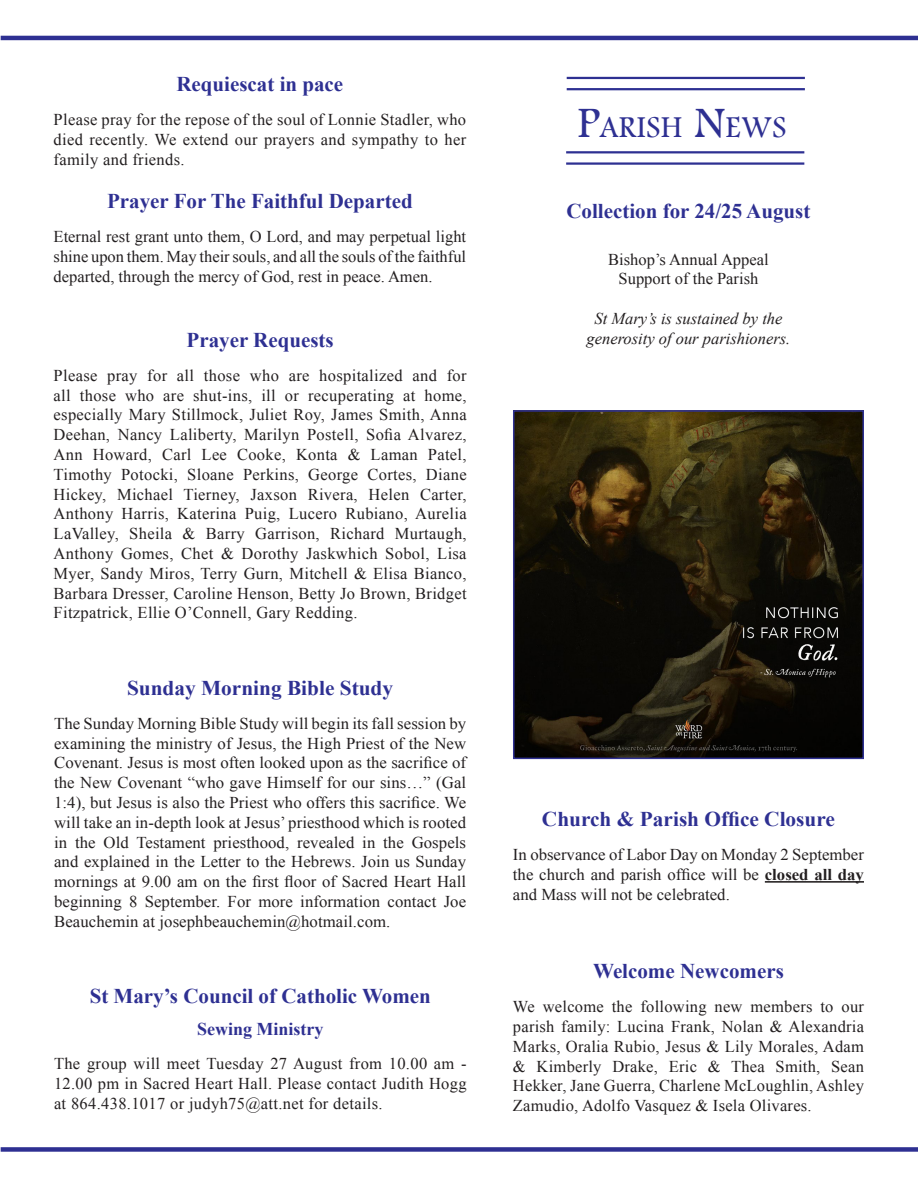
<style>
.page{position:relative;width:918px;height:1188px;background:#fff}
.page>*{position:absolute;margin:0;border:0;box-sizing:border-box;transform-origin:0 0}
.t1{font:31.5px "Footlight MT Light";letter-spacing:.015em;color:#2e3092}
.Paragraph_Style_1{font:700 21px "Times New Roman";color:#2e3092}
.t2{font:700 18px "Times New Roman";color:#2e3092}
.Paragraph_Style_1-2{font:16.5px/19.8px "Times New Roman";letter-spacing:.015em;color:#231f20;text-align:justify}
.Paragraph_Style_1-3{font:italic 16.5px "Times New Roman";color:#231f20}
.s1{font-size:45px}
.s2{font-weight:700}
</style>
<div class="page">
<hr style="left:1px;top:36px;width:917px;height:4px;background:#2e3092">
<div style="left:1px;top:1147px;width:917px;height:5px;background:#2e3092"></div>
<hr style="left:567px;top:77px;width:238px;height:2px;background:#2e3092">
<hr style="left:567px;top:88px;width:238px;height:2px;background:#2e3092">
<hr style="left:566px;top:151px;width:238px;height:2px;background:#2e3092">
<hr style="left:566px;top:162px;width:238px;height:3px;background:#2e3092">
<img style="left:516px;top:413px;width:345px;height:343px">
<div style="left:513px;top:410px;width:351px;height:349px;border:2px solid #2e3092"></div>
<hr style="left:765px;top:881px;width:99px;height:2px;background:#231f20">
<p class="Paragraph_Style_1" style="left:176px;top:70px;width:168px">Requiescat in pace</p>
<p class="Paragraph_Style_1-2" style="left:54px;top:110px;width:414px">Please pray for the repose of the soul of Lonnie Stadler, who died recently. We extend our prayers and sympathy to her family and friends.</p>
<p class="Paragraph_Style_1" style="left:107px;top:187px;width:307px">Prayer For The Faithful Departed</p>
<p class="Paragraph_Style_1-2" style="left:54px;top:227px;width:414px">Eternal rest grant unto them, O Lord, and may perpetual light shine upon them. May their souls, and all the souls of the faithful departed, through the mercy of God, rest in peace. Amen.</p>
<p class="Paragraph_Style_1" style="left:187px;top:325px;width:149px">Prayer Requests</p>
<p class="Paragraph_Style_1-2" style="left:54px;top:365px;width:415px">Please pray for all those who are hospitalized and for all those who are shut-ins, ill or recuperating at home, especially Mary Stillmock, Juliet Roy, James Smith, Anna Deehan, Nancy Laliberty, Marilyn Postell, Sofia Alvarez, Ann Howard, Carl Lee Cooke, Konta &amp; Laman Patel, Timothy Potocki, Sloane Perkins, George Cortes, Diane Hickey, Michael Tierney, Jaxson Rivera, Helen Carter, Anthony Harris, Katerina Puig, Lucero Rubiano, Aurelia LaValley, Sheila &amp; Barry Garrison, Richard Murtaugh, Anthony Gomes, Chet &amp; Dorothy Jaskwhich Sobol, Lisa Myer, Sandy Miros, Terry Gurn, Mitchell &amp; Elisa Bianco, Barbara Dresser, Caroline Henson, Betty Jo Brown, Bridget Fitzpatrick, Ellie O’Connell, Gary Redding.</p>
<p class="Paragraph_Style_1" style="left:127px;top:673px;width:268px">Sunday Morning Bible Study</p>
<p class="Paragraph_Style_1-2" style="left:54px;top:713px;width:414px">The Sunday Morning Bible Study will begin its fall session by examining the ministry of Jesus, the High Priest of the New Covenant. Jesus is most often looked upon as the sacrifice of the New Covenant “who gave Himself for our sins…” (Gal 1:4), but Jesus is also the Priest who offers this sacrifice. We will take an in-depth look at Jesus’ priesthood which is rooted in the Old Testament priesthood, revealed in the Gospels and explained in the Letter to the Hebrews. Join us Sunday mornings at 9.00 am on the first floor of Sacred Heart Hall beginning 8 September. For more information contact Joe Beauchemin at josephbeauchemin@hotmail.com.</p>
<p class="Paragraph_Style_1" style="left:90px;top:981px;width:343px">St Mary’s Council of Catholic Women</p>
<p class="t2" style="left:197px;top:1017px;width:128px">Sewing Ministry</p>
<p class="Paragraph_Style_1-2" style="left:54px;top:1054px;width:414px">The group will meet Tuesday 27 August from 10.00 am - 12.00 pm in Sacred Heart Hall. Please contact Judith Hogg at 864.438.1017 or judyh75@att.net for details.</p>
<p class="t1" style="left:577px;top:108px;width:210px"><span class="s1">P</span>ARISH <span class="s1">N</span>EWS</p>
<p class="Paragraph_Style_1" style="left:566px;top:196px;width:246px">Collection for 24/25 August</p>
<p class="Paragraph_Style_1-2" style="left:608px;top:249px;width:162px">Bishop’s Annual Appeal</p>
<p class="Paragraph_Style_1-2" style="left:619px;top:269px;width:141px">Support of the Parish</p>
<p class="Paragraph_Style_1-3" style="left:594px;top:307px;width:190px">St Mary’s is sustained by the</p>
<p class="Paragraph_Style_1-3" style="left:587px;top:327px;width:205px">generosity of our parishioners.</p>
<p class="Paragraph_Style_1" style="left:542px;top:805px;width:295px">Church &amp; Parish Office Closure</p>
<p class="Paragraph_Style_1-2" style="left:513px;top:845px;width:353px">In observance of Labor Day on Monday 2 September the church and parish office will be <span class="s2">closed all day </span>and Mass will not be celebrated.</p>
<p class="Paragraph_Style_1" style="left:593px;top:956px;width:192px">Welcome Newcomers</p>
<p class="Paragraph_Style_1-2" style="left:513px;top:996px;width:353px">We welcome the following new members to our parish family: Lucina Frank, Nolan &amp; Alexandria Marks, Oralia Rubio, Jesus &amp; Lily Morales, Adam &amp; Kimberly Drake, Eric &amp; Thea Smith, Sean Hekker, Jane Guerra, Charlene McLoughlin, Ashley Zamudio, Adolfo Vasquez &amp; Isela Olivares.</p>
</div>
